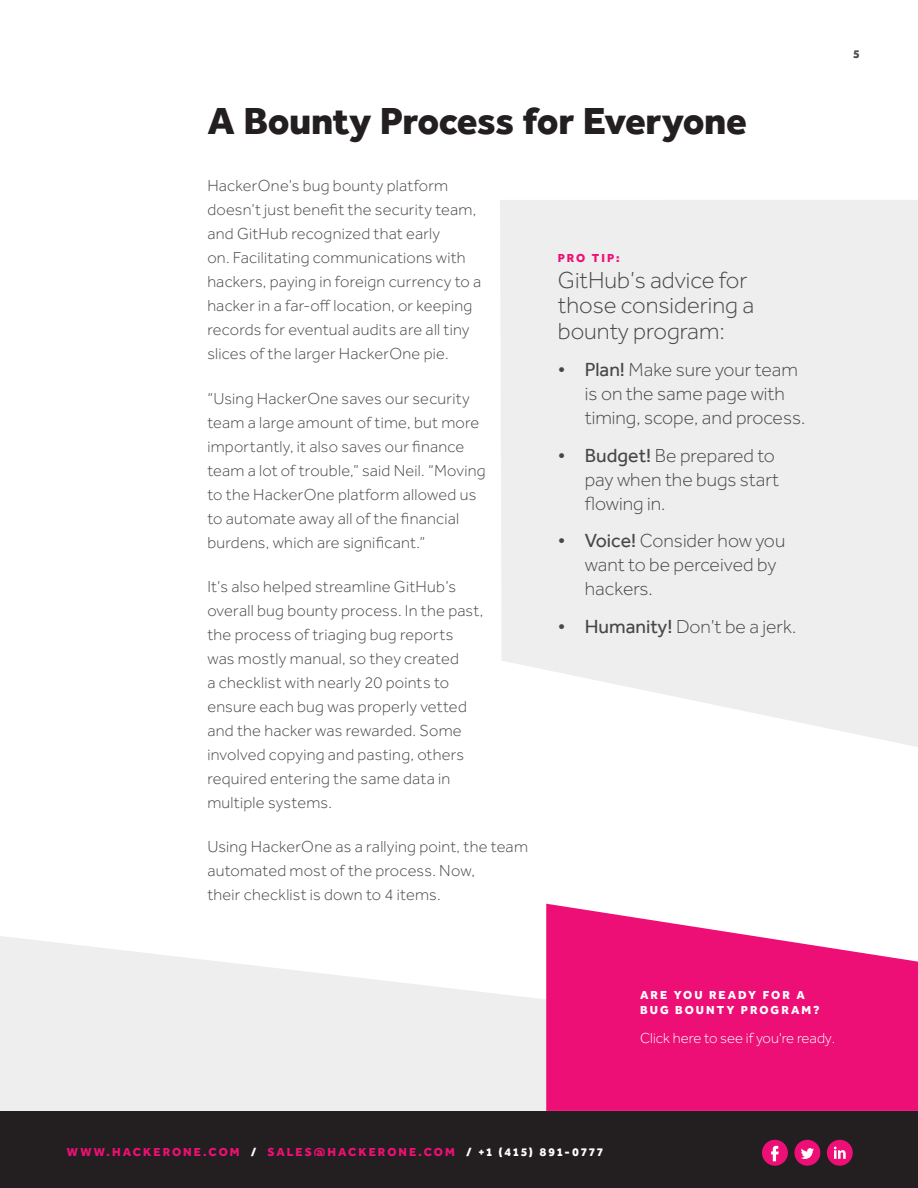
<style>
.page{position:relative;width:918px;height:1188px;background:#fff}
.page>*{position:absolute;margin:0;border:0;box-sizing:border-box;transform-origin:0 0}
.t1{font:800 39px "Effra";letter-spacing:-.015em;color:#231f20}
.Block_Qoute{font:300 24px/25.5px "Effra";color:#494649}
.t2{font:300 19.5px/24px "Effra";color:#494649}
.Paragraph{font:300 16.5px/24px "Effra";letter-spacing:.015em;color:#494649}
.Paragraph_Small{font:300 15px "Effra";color:#fff}
.t3{font:800 12px "Effra";letter-spacing:.165em;color:#ed0f75}
.t4{font:800 12px "Effra";letter-spacing:.165em;color:#fff}
.t5{font:800 12px "Effra";letter-spacing:.16em;color:#ec1075}
.t6{font:800 12px "Effra";color:#494649}
.s1{font-weight:400}
.s2{color:#fff}
</style>
<div class="page">
<svg style="left:0;top:936px;width:546px;height:175px;fill:#eee"></svg>
<div style="left:0;top:1111px;width:918px;height:77px;background:#231f20"></div>
<div style="left:762px;top:1140px;width:26px;height:26px;background:#ed0f75;border-radius:50%"></div>
<svg style="left:771px;top:1146px;width:8px;height:15px"></svg>
<div style="left:794px;top:1140px;width:26px;height:26px;background:#ed0f75;border-radius:50%"></div>
<svg style="left:801px;top:1148px;width:13px;height:11px"></svg>
<div style="left:827px;top:1140px;width:26px;height:26px;background:#ed0f75;border-radius:50%"></div>
<svg style="left:834px;top:1147px;width:12px;height:12px"></svg>
<svg style="left:500px;top:200px;width:418px;height:547px;fill:#eee"></svg>
<svg style="left:546px;top:904px;width:372px;height:207px;fill:#ed0f75"></svg>
<h2 class="t1" style="left:207px;top:96px;width:541px">A Bounty Process for Everyone</h2>
<p class="Paragraph" style="left:207px;top:174px;width:276px">HackerOne’s bug bounty platform doesn’t just benefit the security team, and GitHub recognized that early<br>on. Facilitating communications with hackers, paying in foreign currency to a hacker in a far-off location, or keeping records for eventual audits are all tiny slices of the larger HackerOne pie.</p>
<p class="Paragraph" style="left:207px;top:386px;width:280px">“Using HackerOne saves our security team a large amount of time, but more importantly, it also saves our finance team a lot of trouble,” said Neil. “Moving to the HackerOne platform allowed us to automate away all of the financial burdens, which are significant.”</p>
<p class="Paragraph" style="left:207px;top:574px;width:277px">It’s also helped streamline GitHub’s overall bug bounty process. In the past, the process of triaging bug reports was mostly manual, so they created<br>a checklist with nearly 20 points to ensure each bug was properly vetted and the hacker was rewarded. Some involved copying and pasting, others required entering the same data in multiple systems.</p>
<p class="Paragraph" style="left:207px;top:835px;width:322px">Using HackerOne as a rallying point, the team automated most of the process. Now,<br>their checklist is down to 4 items.</p>
<h4 class="t5" style="left:558px;top:251px;width:63px">PRO TIP:</h4>
<p class="Block_Qoute" style="left:558px;top:267px;width:198px">GitHub’s advice for those considering a bounty program:</p>
<p class="t2" style="left:585px;top:358px;width:222px;text-indent:-27px"><span class="s1">• Plan!</span> Make sure your team is on the same page with timing, scope, and process.</p>
<p class="t2" style="left:585px;top:443px;width:196px;text-indent:-27px"><span class="s1">• Budget!</span> Be prepared to pay when the bugs start flowing in.</p>
<p class="t2" style="left:585px;top:529px;width:202px;text-indent:-27px"><span class="s1">• Voice!</span> Consider how you want to be perceived by hackers.</p>
<p class="t2" style="left:558px;top:614px;width:240px"><span class="s1">• Humanity!</span> Don’t be a jerk.</p>
<p class="t6" style="left:854px;top:46px;width:8px">5</p>
<h4 class="t4" style="left:640px;top:987px;width:166px">ARE YOU READY FOR A</h4>
<h4 class="t4" style="left:640px;top:1002px;width:181px">BUG BOUNTY PROGRAM?</h4>
<p class="Paragraph_Small" style="left:640px;top:1030px;width:196px">Click here to see if you're ready.</p>
<h4 class="t3" style="left:67px;top:1145px;width:538px">WWW.HACKERONE.COM <span class="s2">/</span> SALES@HACKERONE.COM <span class="s2">/ +1 (415) 891-0777</span></h4>
</div>
